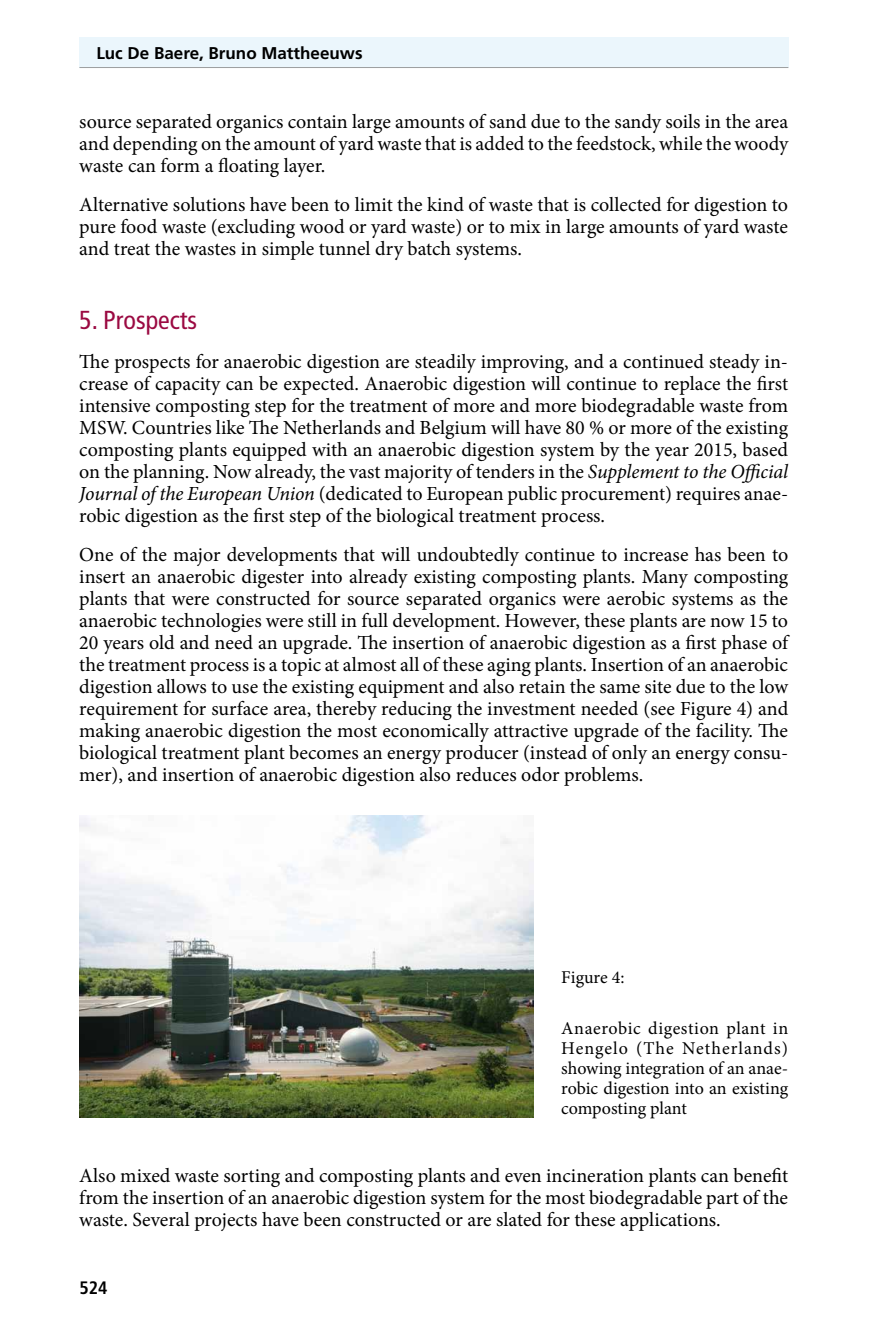
<style>
.page{position:relative;width:879px;height:1333px;background:#fff}
.page>*{position:absolute;margin:0;border:0;box-sizing:border-box;transform-origin:0 0}
.t1{font:condensed 26px "Frutiger";color:#9b0a42}
.t2{font:20px/22px "Minion Pro";letter-spacing:-.005em;color:#000;text-align:justify}
.t3{font:18px/20px "Minion Pro";letter-spacing:-.005em;color:#000;text-align:justify}
.t4{font:700 condensed 18px "Frutiger";color:#000}
.t5{font:700 17px "Frutiger";color:#000}
.s1{font-style:italic}
</style>
<div class="page">
<div style="left:80px;top:38px;width:708px;height:30px;background:#ebf6fc"></div>
<hr style="left:79px;top:67px;width:709px;height:1px;background:#9c9e9f">
<img style="left:79px;top:815px;width:454px;height:302px">
<p class="t5" style="left:96px;top:43px;width:268px">Luc De Baere, Bruno Mattheeuws</p>
<p class="t2" style="left:79px;top:111px;width:710px">source separated organics contain large amounts of sand due to the sandy soils in the area and depending on the amount of yard waste that is added to the feedstock, while the woody waste can form a floating layer.</p>
<p class="t2" style="left:79px;top:194px;width:710px">Alternative solutions have been to limit the kind of waste that is collected for digestion to pure food waste (excluding wood or yard waste) or to mix in large amounts of yard waste and treat the wastes in simple tunnel dry batch systems.</p>
<h1 class="t1" style="left:79px;top:305px;width:119px">5. Prospects</h1>
<p class="t2" style="left:79px;top:350px;width:710px">The prospects for anaerobic digestion are steadily improving, and a continued steady in&shy;crease of capacity can be expected. Anaerobic digestion will continue to replace the first intensive composting step for the treatment of more and more biodegradable waste from MSW. Countries like The Netherlands and Belgium will have 80 % or more of the existing composting plants equipped with an anaerobic digestion system by the year 2015, based on the planning. Now already, the vast majority of tenders in the <span class="s1">Supplement to the Official Journal of the European Union</span> (dedicated to European public procurement) requires anae&shy;robic digestion as the first step of the biological treatment process.</p>
<p class="t2" style="left:79px;top:543px;width:710px">One of the major developments that will undoubtedly continue to increase has been to insert an anaerobic digester into already existing composting plants. Many composting plants that were constructed for source separated organics were aerobic systems as the anaerobic technologies were still in full development. However, these plants are now 15 to 20 years old and need an upgrade. The insertion of anaerobic digestion as a first phase of the treatment process is a topic at almost all of these aging plants. Insertion of an anaerobic digestion allows to use the existing equipment and also retain the same site due to the low requirement for surface area, thereby reducing the investment needed (see Figure 4) and making anaerobic digestion the most economically attractive upgrade of the facility. The biological treatment plant becomes an energy producer (instead of only an energy consu&shy;mer), and insertion of anaerobic digestion also reduces odor problems.</p>
<p class="t3" style="left:561px;top:967px;width:65px">Figure 4:</p>
<p class="t3" style="left:561px;top:1018px;width:228px">Anaerobic digestion plant in Hengelo (The Netherlands) showing integration of an anae&shy;robic digestion into an existing composting plant</p>
<p class="t2" style="left:79px;top:1164px;width:710px">Also mixed waste sorting and composting plants and even incineration plants can benefit from the insertion of an anaerobic digestion system for the most biodegradable part of the waste. Several projects have been constructed or are slated for these applications.</p>
<p class="t4" style="left:79px;top:1276px;width:30px">524</p>
</div>
